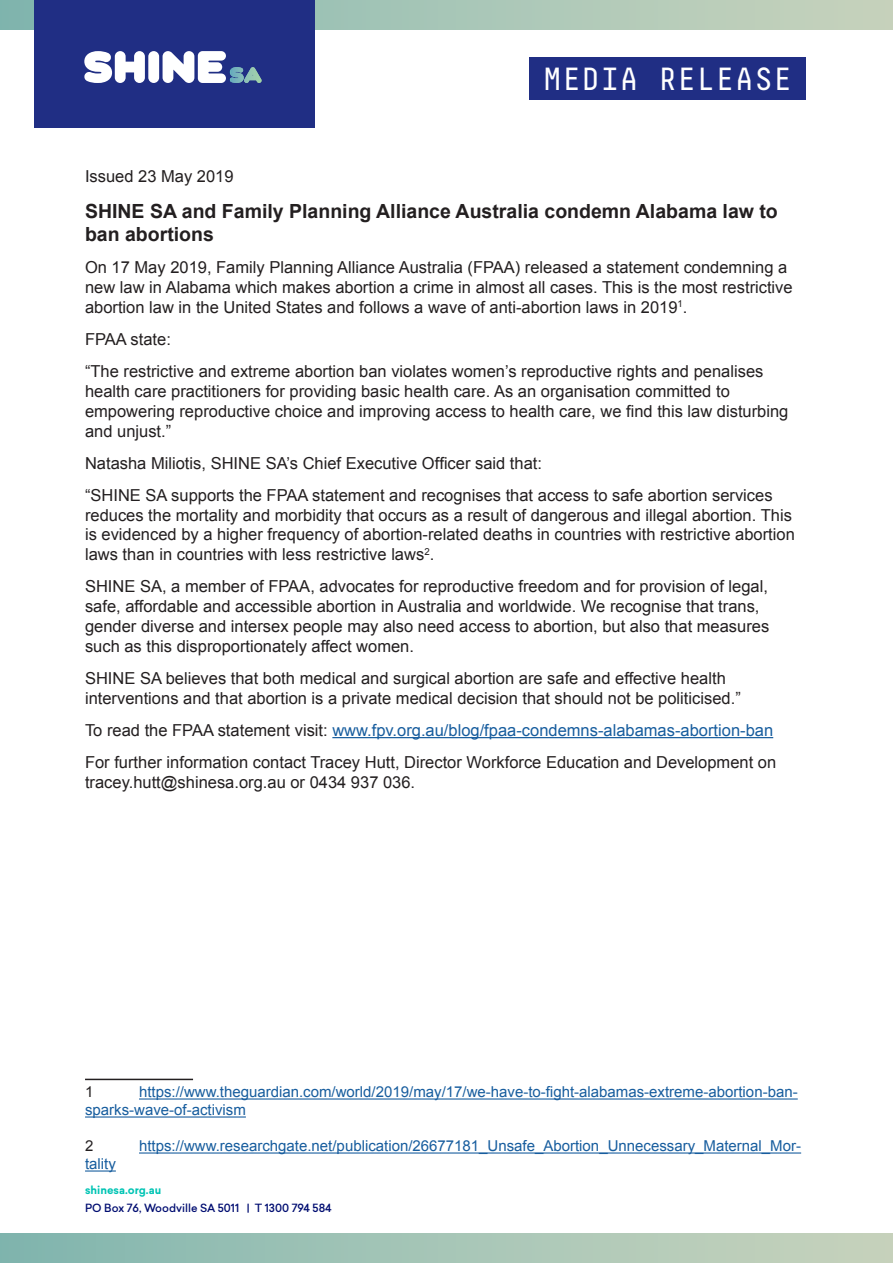
<style>
.page{position:relative;width:893px;height:1263px;background:#fff}
.page>*{position:absolute;margin:0;border:0;box-sizing:border-box;transform-origin:0 0}
._01_Cover_Title{font:31.95px "Decima Mono";color:#fff}
.Website{font:700 19.5px/23.4px "Arial";color:#231f20}
.Website-2{font:16.5px/19.8px "Arial";color:#231f20}
.Website-3{font:16.5px "Arial";color:#175d9e}
.Paragraph_Style_1{font:15px/18px "Arial";color:#175d9e}
.Paragraph_Style_1-2{font:15px "Arial";color:#231f20}
.Contact_details{font:500 10.8px "Sailec";color:#000d71}
.Website-4{font:700 10.8px "Sailec";color:#00c4b4}
.s1{color:#231f20}
</style>
<div class="page">
<hr style="left:332px;top:737px;width:441px;height:1px;background:#175d9e">
<hr style="left:85px;top:1079px;width:108px;height:1px;background:#231f20">
<hr style="left:139px;top:1098px;width:659px;height:1px;background:#175d9e">
<hr style="left:85px;top:1116px;width:161px;height:1px;background:#175d9e">
<hr style="left:139px;top:1152px;width:662px;height:1px;background:#175d9e">
<hr style="left:85px;top:1170px;width:31px;height:1px;background:#175d9e">
<svg style="left:0;top:0;width:893px;height:30px;background:#afc9b8"></svg>
<div style="left:0;top:1233px;width:893px;height:30px;background:linear-gradient(to right,#81b6af,#c9d4bd)"></div>
<div style="left:34px;top:0;width:281px;height:128px;background:#202e84"></div>
<div style="left:148px;top:51px;width:11px;height:32px;background:#fff;border-radius:5px"></div>
<svg style="left:84px;top:51px;width:61px;height:32px"></svg>
<svg style="left:163px;top:51px;width:99px;height:32px"></svg>
<div style="left:529px;top:57px;width:277px;height:43px;background:#202e84"></div>
<p class="_01_Cover_Title" style="left:543px;top:61px;width:251px">MEDIA RELEASE</p>
<p class="Website-2" style="left:85px;top:166px;width:150px">Issued 23 May 2019</p>
<p class="Website" style="left:85px;top:199px;width:694px">SHINE SA and Family Planning Alliance Australia condemn Alabama law to ban abortions</p>
<p class="Website-2" style="left:85px;top:258px;width:709px">On 17 May 2019, Family Planning Alliance Australia (FPAA) released a statement condemning a new law in Alabama which makes abortion a crime in almost all cases. This is the most restrictive abortion law in the United States and follows a wave of anti-abortion laws in 2019<sup>1</sup>.</p>
<p class="Website-2" style="left:85px;top:329px;width:87px">FPAA state:</p>
<p class="Website-2" style="left:85px;top:361px;width:705px">“The restrictive and extreme abortion ban violates women’s reproductive rights and penalises health care practitioners for providing basic health care. As an organisation committed to empowering reproductive choice and improving access to health care, we find this law disturbing and unjust.”</p>
<p class="Website-2" style="left:85px;top:453px;width:458px">Natasha Miliotis, SHINE SA’s Chief Executive Officer said that:</p>
<p class="Website-2" style="left:85px;top:485px;width:711px">“SHINE SA supports the FPAA statement and recognises that access to safe abortion services reduces the mortality and morbidity that occurs as a result of dangerous and illegal abortion. This is evidenced by a higher frequency of abortion-related deaths in countries with restrictive abortion laws than in countries with less restrictive laws<sup>2</sup>.</p>
<p class="Website-2" style="left:85px;top:577px;width:686px">SHINE SA, a member of FPAA, advocates for reproductive freedom and for provision of legal, safe, affordable and accessible abortion in Australia and worldwide. We recognise that trans, gender diverse and intersex people may also need access to abortion, but also that measures such as this disproportionately affect women.</p>
<p class="Website-2" style="left:85px;top:668px;width:657px">SHINE SA believes that both medical and surgical abortion are safe and effective health interventions and that abortion is a private medical decision that should not be politicised.”</p>
<p class="Website-3" style="left:85px;top:719px;width:690px"><span class="s1">To read the FPAA statement visit:</span> www.fpv.org.au/blog/fpaa-condemns-alabamas-abortion-ban</p>
<p class="Website-2" style="left:85px;top:752px;width:693px">For further information contact Tracey Hutt, Director Workforce Education and Development on tracey.hutt@shinesa.org.au or 0434 937 036.</p>
<p class="Paragraph_Style_1" style="left:85px;top:1083px;width:714px;text-indent:54px">https://www.theguardian.com/world/2019/may/17/we-have-to-fight-alabamas-extreme-abortion-ban&shy;sparks-wave-of-activism</p>
<p class="Paragraph_Style_1-2" style="left:85px;top:1136px;width:10px">2</p>
<p class="Paragraph_Style_1" style="left:139px;top:1137px;width:664px">https://www.researchgate.net/publication/26677181_Unsafe_Abortion_Unnecessary_Maternal_Mor-</p>
<p class="Paragraph_Style_1" style="left:85px;top:1155px;width:32px">tality</p>
<p class="Paragraph_Style_1-2" style="left:85px;top:1082px;width:10px">1</p>
<p class="Website-4" style="left:85px;top:1182px;width:78px">shinesa.org.au</p>
<p class="Contact_details" style="left:85px;top:1200px;width:248px">PO Box 76, Woodville SA 5011 | T 1300 794 584</p>
</div>
